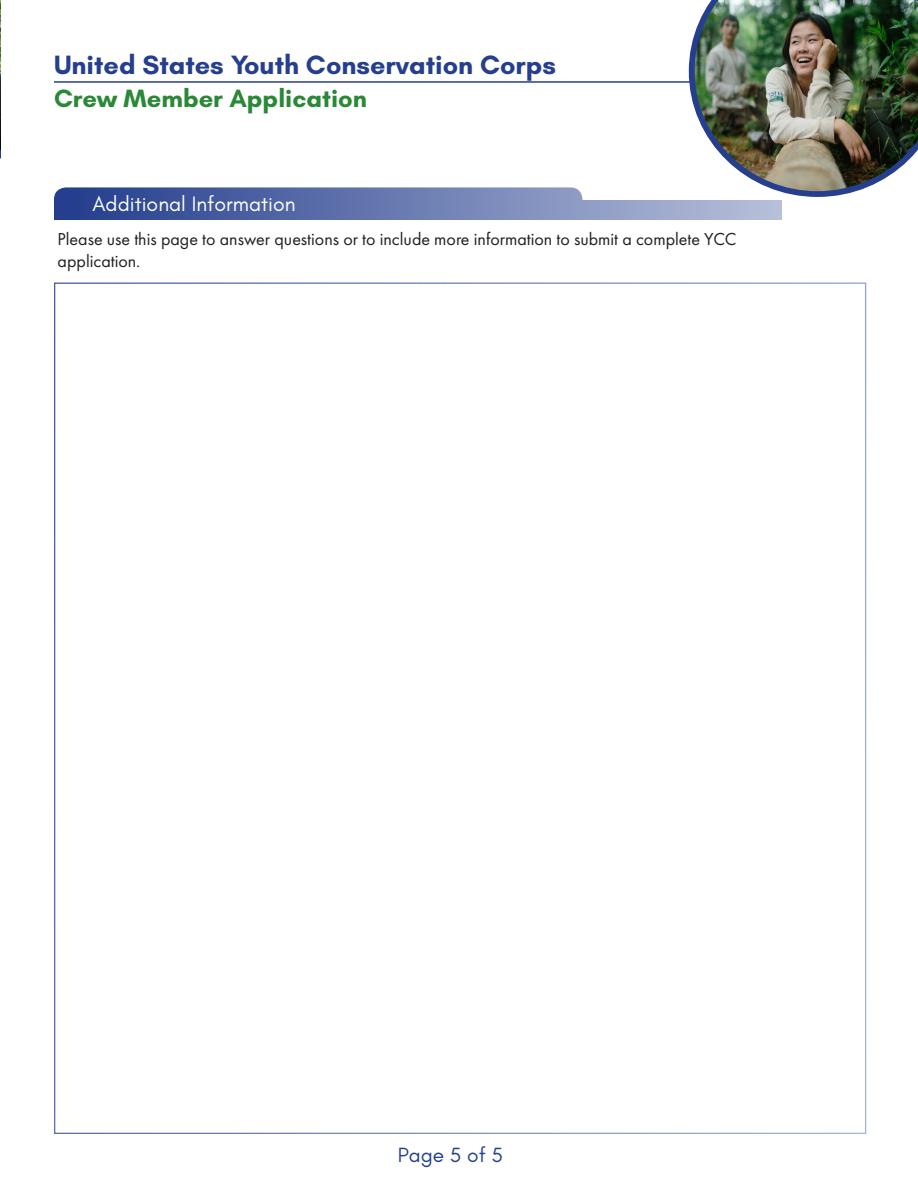
<style>
.page{position:relative;width:918px;height:1188px;background:#fff}
.page>*{position:absolute;margin:0;border:0;box-sizing:border-box;transform-origin:0 0}
.t1{font:700 27px "Glacial Indifference";color:#253f8e}
.t2{font:700 25.5px "Glacial Indifference";color:#2a8837}
.t3{font:21.3px "Glacial Indifference";color:#fff}
.t4{font:21px "Glacial Indifference";color:#253f8e}
.t5{font:18px/21.6px "Futura PT";color:#231f20}
.s1{color:#fff}
</style>
<div class="page">
<hr style="left:54px;top:81px;width:736px;height:2px;background:#253f8e">
<div style="left:54px;top:200px;width:727px;height:19px;background:linear-gradient(to right,#213c8c,#b8c0da)"></div>
<div style="left:54px;top:187px;width:529px;height:29px;background:linear-gradient(to right,#213c8c,#8f9cc5);border-radius:12px"></div>
<img style="left:689px;top:0;width:229px;height:197px">
<svg style="left:0;top:0;width:1px;height:159px"></svg>
<p class="t1" style="left:54px;top:48px;width:517px">United States Youth Conservation Corps<span class="s1">s</span></p>
<p class="t2" style="left:54px;top:82px;width:314px">Crew Member Application</p>
<p class="t3" style="left:93px;top:191px;width:205px">Additional Information</p>
<p class="t5" style="left:58px;top:228px;width:681px">Please use this page to answer questions or to include more information to submit a complete YCC application.</p>
<p class="t4" style="left:398px;top:1143px;width:107px">Page 5 of 5</p>
</div>
